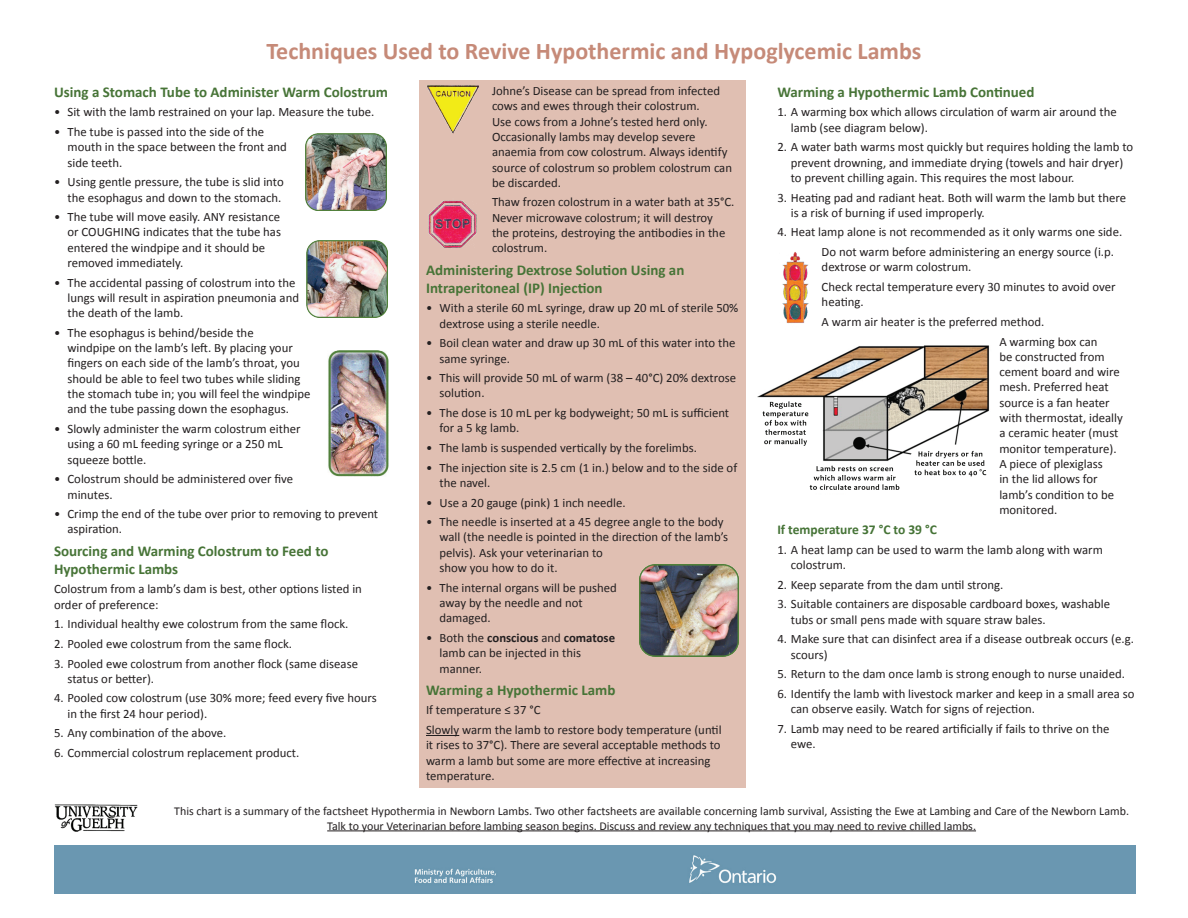
<style>
.page{position:relative;width:1188px;height:918px;background:#fff}
.page>*{position:absolute;margin:0;border:0;box-sizing:border-box;transform-origin:0 0}
.t1{font:700 24px "Calibri";color:#c68a78}
.t2{font:700 15px/18px "Calibri";color:#477437}
.t3{font:700 13.5px "Calibri";color:#457336}
.t4{font:12.75px/15.3px "Calibri";color:#231f20}
.t5{font:12px/14.4px "Calibri";color:#231f20;text-align:center}
.s1{font-weight:700}
</style>
<div class="page">
<div style="left:419px;top:80px;width:327px;height:708px;background:#e0bfb2"></div>
<hr style="left:426px;top:735px;width:33px;height:1px;background:#231f20">
<img style="left:427px;top:86px;width:52px;height:47px">
<img style="left:428px;top:200px;width:49px;height:48px">
<img style="left:782px;top:252px;width:27px;height:71px">
<img style="left:639px;top:564px;width:99px;height:92px">
<img style="left:305px;top:133px;width:82px;height:78px">
<img style="left:306px;top:240px;width:82px;height:78px">
<img style="left:328px;top:350px;width:60px;height:126px">
<hr style="left:327px;top:831px;width:649px;height:1px;background:#231f20">
<img style="left:54px;top:804px;width:84px;height:28px">
<div style="left:54px;top:846px;width:1081px;height:47px;background:#6a97b1"></div>
<img style="left:757px;top:345px;width:233px;height:145px">
<h1 class="t1" style="left:267px;top:35px;width:656px">Techniques Used to Revive Hypothermic and Hypoglycemic Lambs</h1>
<p class="t2" style="left:54px;top:83px;width:336px">Using a Stomach Tube to Administer Warm Colostrum</p>
<p class="t4" style="left:54px;top:105px;width:322px">• Sit with the lamb restrained on your lap. Measure the tube.</p>
<p class="t4" style="left:68px;top:124px;width:221px;text-indent:-14px">• The tube is passed into the side of the mouth in the space between the front and side teeth.</p>
<p class="t4" style="left:54px;top:174px;width:231px;text-align:right">• Using gentle pressure, the tube is slid into the esophagus and down to the stomach.</p>
<p class="t4" style="left:68px;top:209px;width:215px;text-indent:-14px">• The tube will move easily. ANY resistance or COUGHING indicates that the tube has entered the windpipe and it should be removed immediately.</p>
<p class="t4" style="left:68px;top:275px;width:233px;text-indent:-14px">• The accidental passing of colostrum into the lungs will result in aspiration pneumonia and the death of the lamb.</p>
<p class="t4" style="left:68px;top:325px;width:245px;text-indent:-14px">• The esophagus is behind/beside the<br>windpipe on the lamb’s left. By placing your fingers on each side of the lamb’s throat, you should be able to feel two tubes while sliding the stomach tube in; you will feel the windpipe and the tube passing down the esophagus.</p>
<p class="t4" style="left:68px;top:421px;width:235px;text-indent:-14px">• Slowly administer the warm colostrum either using a 60 mL feeding syringe or a 250 mL squeeze bottle.</p>
<p class="t4" style="left:68px;top:471px;width:227px;text-indent:-14px">• Colostrum should be administered over five minutes.</p>
<p class="t4" style="left:68px;top:506px;width:312px;text-indent:-14px">• Crimp the end of the tube over prior to removing to prevent aspiration.</p>
<p class="t2" style="left:54px;top:542px;width:276px">Sourcing and Warming Colostrum to Feed to<br>Hypothermic Lambs</p>
<p class="t4" style="left:54px;top:582px;width:309px">Colostrum from a lamb’s dam is best, other options listed in order of preference:</p>
<p class="t4" style="left:54px;top:616px;width:296px">1. Individual healthy ewe colostrum from the same flock.</p>
<p class="t4" style="left:54px;top:636px;width:240px">2. Pooled ewe colostrum from the same flock.</p>
<p class="t4" style="left:68px;top:656px;width:292px;text-indent:-14px">3. Pooled ewe colostrum from another flock (same disease status or better).</p>
<p class="t4" style="left:68px;top:691px;width:311px;text-indent:-14px">4. Pooled cow colostrum (use 30% more; feed every five hours in the first 24 hour period).</p>
<p class="t4" style="left:54px;top:726px;width:174px">5. Any combination of the above.</p>
<p class="t4" style="left:54px;top:745px;width:247px">6. Commercial colostrum replacement product.</p>
<p class="t4" style="left:492px;top:83px;width:242px">Johne’s Disease can be spread from infected cows and ewes through their colostrum.<br>Use cows from a Johne’s tested herd only.<br>Occasionally lambs may develop severe anaemia from cow colostrum. Always identify source of colostrum so problem colostrum can be discarded.</p>
<p class="t4" style="left:492px;top:195px;width:244px">Thaw frozen colostrum in a water bath at 35°C.<br>Never microwave colostrum; it will destroy<br>the proteins, destroying the antibodies in the colostrum.</p>
<p class="t2" style="left:426px;top:261px;width:260px">Administering Dextrose Solution Using an<br>Intraperitoneal (IP) Injection</p>
<p class="t4" style="left:440px;top:300px;width:300px;text-indent:-14px">• With a sterile 60 mL syringe, draw up 20 mL of sterile 50% dextrose using a sterile needle.</p>
<p class="t4" style="left:440px;top:335px;width:297px;text-indent:-14px">• Boil clean water and draw up 30 mL of this water into the same syringe.</p>
<p class="t4" style="left:440px;top:370px;width:298px;text-indent:-14px">• This will provide 50 mL of warm (38 – 40°C) 20% dextrose solution.</p>
<p class="t4" style="left:440px;top:405px;width:291px;text-indent:-14px">• The dose is 10 mL per kg bodyweight; 50 mL is sufficient for a 5 kg lamb.</p>
<p class="t4" style="left:426px;top:440px;width:273px">• The lamb is suspended vertically by the forelimbs.</p>
<p class="t4" style="left:440px;top:460px;width:299px;text-indent:-14px">• The injection site is 2.5 cm (1 in.) below and to the side of the navel.</p>
<p class="t4" style="left:426px;top:495px;width:201px">• Use a 20 gauge (pink) 1 inch needle.</p>
<p class="t4" style="left:440px;top:514px;width:290px;text-indent:-14px">• The needle is inserted at a 45 degree angle to the body wall (the needle is pointed in the direction of the lamb’s pelvis). Ask your veterinarian to<br>show you how to do it.</p>
<p class="t4" style="left:440px;top:580px;width:179px;text-indent:-14px">• The internal organs will be pushed away by the needle and not damaged.</p>
<p class="t4" style="left:440px;top:630px;width:177px;text-indent:-14px">• Both the <span class="s1">conscious</span> and <span class="s1">comatose </span>lamb can be injected in this manner.</p>
<p class="t2" style="left:426px;top:681px;width:191px">Warming a Hypothermic Lamb</p>
<p class="t4" style="left:426px;top:700px;width:297px;line-height:19.6px">If temperature ≤ 37 °C<br>Slowly warm the lamb to restore body temperature (until</p>
<p class="t4" style="left:426px;top:738px;width:296px">it rises to 37°C). There are several acceptable methods to warm a lamb but some are more effective at increasing temperature.</p>
<p class="t2" style="left:777px;top:83px;width:259px">Warming a Hypothermic Lamb Continued</p>
<p class="t4" style="left:791px;top:105px;width:328px;text-indent:-14px">1. A warming box which allows circulation of warm air around the lamb (see diagram below).</p>
<p class="t4" style="left:791px;top:139px;width:344px;text-indent:-14px">2. A water bath warms most quickly but requires holding the lamb to prevent drowning, and immediate drying (towels and hair dryer) to prevent chilling again. This requires the most labour.</p>
<p class="t4" style="left:791px;top:190px;width:337px;text-indent:-14px">3. Heating pad and radiant heat. Both will warm the lamb but there is a risk of burning if used improperly.</p>
<p class="t4" style="left:822px;top:222px;width:302px;line-height:19.6px;text-indent:-44px">4. Heat lamp alone is not recommended as it only warms one side.<br>Do not warm before administering an energy source (i.p.</p>
<p class="t4" style="left:822px;top:257px;width:296px;line-height:19.6px">dextrose or warm colostrum.<br>Check rectal temperature every 30 minutes to avoid over</p>
<p class="t4" style="left:822px;top:294px;width:44px">heating.</p>
<p class="t4" style="left:822px;top:314px;width:224px">A warm air heater is the preferred method.</p>
<p class="t4" style="left:999px;top:334px;width:100px">A warming box can</p>
<p class="t4" style="left:999px;top:349px;width:125px">be constructed from cement board and wire mesh. Preferred heat source is a fan heater with thermostat, ideally a ceramic heater (must monitor temperature).<br>A piece of plexiglass<br>in the lid allows for lamb’s condition to be monitored.</p>
<p class="t3" style="left:777px;top:521px;width:161px">If temperature 37 °C to 39 °C</p>
<p class="t4" style="left:791px;top:542px;width:314px;text-indent:-14px">1. A heat lamp can be used to warm the lamb along with warm colostrum.</p>
<p class="t4" style="left:777px;top:577px;width:227px">2. Keep separate from the dam until strong.</p>
<p class="t4" style="left:791px;top:597px;width:321px;text-indent:-14px">3. Suitable containers are disposable cardboard boxes, washable tubs or small pens made with square straw bales.</p>
<p class="t4" style="left:791px;top:632px;width:345px;text-indent:-14px">4. Make sure that can disinfect area if a disease outbreak occurs (e.g. scours)</p>
<p class="t4" style="left:777px;top:667px;width:349px">5. Return to the dam once lamb is strong enough to nurse unaided.</p>
<p class="t4" style="left:791px;top:686px;width:345px;text-indent:-14px">6. Identify the lamb with livestock marker and keep in a small area so can observe easily. Watch for signs of rejection.</p>
<p class="t4" style="left:791px;top:721px;width:320px;text-indent:-14px">7. Lamb may need to be reared artificially if fails to thrive on the ewe.</p>
<p class="t5" style="left:174px;top:804px;width:956px">This chart is a summary of the factsheet Hypothermia in Newborn Lambs. Two other factsheets are available concerning lamb survival, Assisting the Ewe at Lambing and Care of the Newborn Lamb.<br>Talk to your Veterinarian before lambing season begins. Discuss and review any techniques that you may need to revive chilled lambs.</p>
</div>
